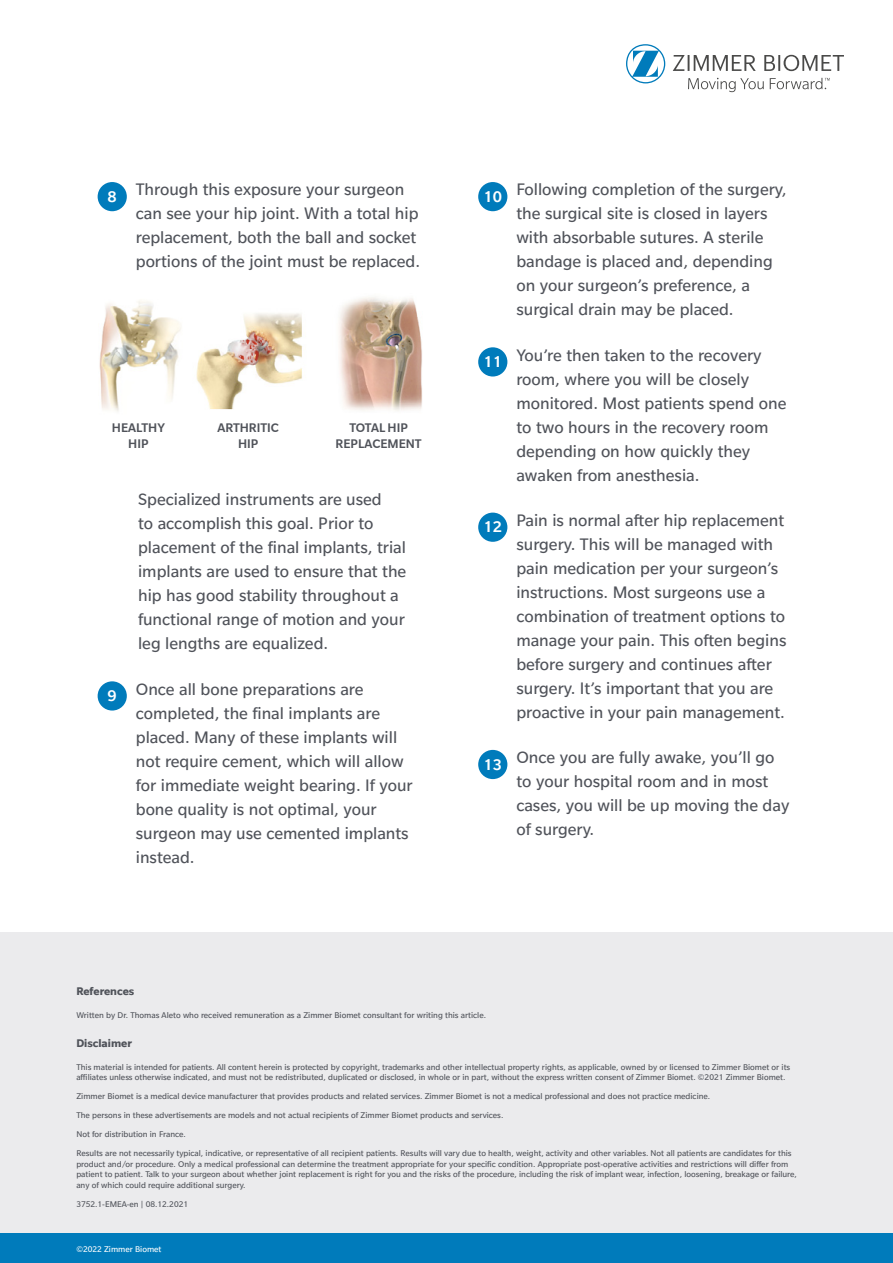
<style>
.page{position:relative;width:893px;height:1263px;background:#fff}
.page>*{position:absolute;margin:0;border:0;box-sizing:border-box;transform-origin:0 0}
.t1{font:18px/24px "Slate Pro";color:#50535a}
.t2{font:500 13.5px/16.5px "Slate Pro";color:#50535a;text-align:center}
.t3{font:700 12px "Slate";color:#50535a}
.t4{font:9px/10.5px "Slate Pro";color:#50535a}
.t5{font:9px "Slate Pro";color:#fff}
</style>
<div class="page">
<div style="left:0;top:932px;width:893px;height:301px;background:#ebebed"></div>
<div style="left:0;top:1233px;width:893px;height:30px;background:#007bbb"></div>
<svg style="left:673px;top:55px;width:171px;height:16px"></svg>
<svg style="left:626px;top:44px;width:39px;height:39px"></svg>
<svg style="left:688px;top:78px;width:76px;height:14px"></svg>
<svg style="left:770px;top:78px;width:60px;height:11px"></svg>
<div style="left:98px;top:182px;width:29px;height:29px;background:#007bbb;border-radius:50%"></div>
<div style="left:98px;top:681px;width:29px;height:29px;background:#007bbb;border-radius:50%"></div>
<div style="left:478px;top:182px;width:29px;height:29px;background:#007bbb;border-radius:50%"></div>
<div style="left:478px;top:347px;width:29px;height:29px;background:#007bbb;border-radius:50%"></div>
<div style="left:478px;top:513px;width:29px;height:29px;background:#007bbb;border-radius:50%"></div>
<div style="left:478px;top:750px;width:29px;height:29px;background:#007bbb;border-radius:50%"></div>
<img style="left:99px;top:301px;width:82px;height:111px">
<img style="left:196px;top:313px;width:107px;height:96px">
<img style="left:339px;top:297px;width:83px;height:114px">
<h1 class="t1" style="left:136px;top:177px;width:286px;text-indent:-28px"><sub>8</sub> Through this exposure your surgeon can see your hip joint. With a total hip replacement, both the ball and socket portions of the joint must be replaced.</h1>
<h2 class="t2" style="left:112px;top:418px;width:54px">HEALTHY<br>HIP</h2>
<h2 class="t2" style="left:217px;top:418px;width:63px">ARTHRITIC<br>HIP</h2>
<h2 class="t2" style="left:336px;top:418px;width:88px">TOTAL HIP<br>REPLACEMENT</h2>
<p class="t1" style="left:138px;top:487px;width:270px">Specialized instruments are used<br>to accomplish this goal. Prior to placement of the final implants, trial implants are used to ensure that the hip has good stability throughout a functional range of motion and your leg lengths are equalized.</p>
<p class="t1" style="left:136px;top:676px;width:278px;text-indent:-28px"><sub>9</sub> Once all bone preparations are completed, the final implants are placed. Many of these implants will not require cement, which will allow for immediate weight bearing. If your bone quality is not optimal, your surgeon may use cemented implants instead.</p>
<h3 class="t3" style="left:76px;top:985px;width:59px">References</h3>
<h1 class="t1" style="left:516px;top:177px;width:272px;text-indent:-33px"><sub>10</sub> Following completion of the surgery, the surgical site is closed in layers with absorbable sutures. A sterile bandage is placed and, depending on your surgeon’s preference, a surgical drain may be placed.</h1>
<h1 class="t1" style="left:516px;top:342px;width:271px;text-indent:-33px"><sub>11</sub> You’re then taken to the recovery room, where you will be closely monitored. Most patients spend one to two hours in the recovery room depending on how quickly they awaken from anesthesia.</h1>
<p class="t1" style="left:516px;top:507px;width:272px;text-indent:-33px"><sub>12</sub> Pain is normal after hip replacement surgery. This will be managed with pain medication per your surgeon’s instructions. Most surgeons use a combination of treatment options to manage your pain. This often begins before surgery and continues after surgery. It’s important that you are proactive in your pain management.</p>
<h1 class="t1" style="left:516px;top:744px;width:274px;text-indent:-33px"><sub>13</sub> Once you are fully awake, you’ll go to your hospital room and in most cases, you will be up moving the day of surgery.</h1>
<p class="t4" style="left:76px;top:1009px;width:411px">Written by Dr. Thomas Aleto who received remuneration as a Zimmer Biomet consultant for writing this article.</p>
<h3 class="t3" style="left:76px;top:1037px;width:57px">Disclaimer</h3>
<p class="t4" style="left:76px;top:1061px;width:715px">This material is intended for patients. All content herein is protected by copyright, trademarks and other intellectual property rights, as applicable, owned by or licensed to Zimmer Biomet or its affiliates unless otherwise indicated, and must not be redistributed, duplicated or disclosed, in whole or in part, without the express written consent of Zimmer Biomet. ©2021 Zimmer Biomet.</p>
<p class="t4" style="left:76px;top:1086px;width:717px;line-height:19px">Zimmer Biomet is a medical device manufacturer that provides products and related services. Zimmer Biomet is not a medical professional and does not practice medicine.<br>The persons in these advertisements are models and not actual recipients of Zimmer Biomet products and services.<br>Not for distribution in France.<br>Results are not necessarily typical, indicative, or representative of all recipient patients. Results will vary due to health, weight, activity and other variables. Not all patients are candidates for this</p>
<p class="t4" style="left:76px;top:1158px;width:722px">product and/or procedure. Only a medical professional can determine the treatment appropriate for your specific condition. Appropriate post-operative activities and restrictions will differ from patient to patient. Talk to your surgeon about whether joint replacement is right for you and the risks of the procedure, including the risk of implant wear, infection, loosening, breakage or failure, any of which could require additional surgery.</p>
<p class="t4" style="left:76px;top:1198px;width:113px">3752.1-EMEA-en | 08.12.2021</p>
<p class="t5" style="left:76px;top:1243px;width:87px">©2022 Zimmer Biomet</p>
</div>
